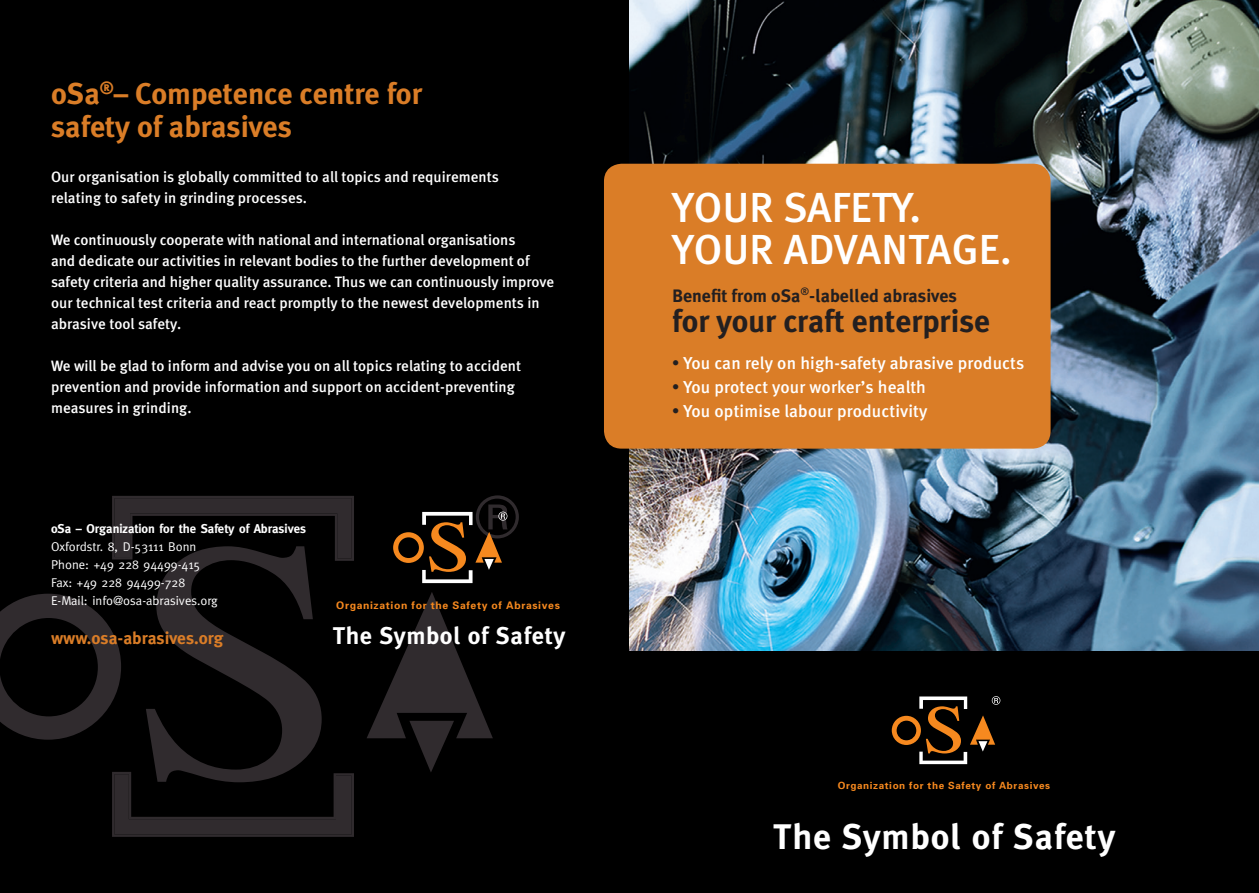
<style>
.page{position:relative;width:1259px;height:893px;background:#000}
.page>*{position:absolute;margin:0;border:0;box-sizing:border-box;transform-origin:0 0}
.t1{font:42px/42px "Meta Medium CELF";color:#fff}
.t2{font:700 35.55px "Meta Plus";letter-spacing:.025em;color:#fff}
.t3{font:700 31.5px "Meta Plus";color:#231f20}
.t4{font:700 30px/33px "Meta Plus";color:#da7d27}
.t5{font:700 24.15px "Meta Plus";letter-spacing:.025em;color:#fff}
.t6{font:700 18px "Meta Plus";color:#231f20}
.t7{font:17.25px "Meta Medium CELF";letter-spacing:.01em;color:#fff}
.t8{font:700 17.25px "Meta Plus";color:#da7d27}
.t9{font:15px/21px "Meta Medium CELF";color:#fff}
.t10{font:12.75px/18px "Meta";color:#fff}
.t11{font:700 12.75px "Meta";color:#fff}
.t12{font:700 10.35px "Univers";letter-spacing:.06em;color:#f6891f}
.t13{font:700 9.9px "Univers";letter-spacing:.06em;color:#f6891f}
.s1{font-size:14.85px;color:#231f20}
</style>
<div class="page">
<svg style="left:366px;top:592px;width:127px;height:181px;background:#121011"></svg>
<svg style="left:0;top:496px;width:354px;height:341px;background:#0e0c0d"></svg>
<svg style="left:891px;top:696px;width:109px;height:68px;background:#3d2a17"></svg>
<svg style="left:393px;top:495px;width:126px;height:88px;background:#302114"></svg>
<img style="left:629px;top:0;width:630px;height:651px">
<div style="left:604px;top:164px;width:446px;height:285px;background:#da7d27;border-radius:18px"></div>
<h3 class="t4" style="left:51px;top:77px;width:373px">oSa<sup>®</sup>– Competence centre for safety of abrasives</h3>
<p class="t9" style="left:51px;top:166px;width:449px">Our organisation is globally committed to all topics and requirements relating to safety in grinding processes.</p>
<p class="t9" style="left:51px;top:229px;width:504px">We continuously cooperate with national and international organisations<br>and dedicate our activities in relevant bodies to the further development of safety criteria and higher quality assurance. Thus we can continuously improve our technical test criteria and react promptly to the newest developments in abrasive tool safety.</p>
<p class="t9" style="left:51px;top:355px;width:471px">We will be glad to inform and advise you on all topics relating to accident prevention and provide information and support on accident-preventing measures in grinding.</p>
<p class="t11" style="left:51px;top:521px;width:256px">oSa – Organization for the Safety of Abrasives</p>
<p class="t10" style="left:51px;top:537px;width:168px">Oxfordstr. 8, D-53111 Bonn<br>Phone: +49 228 94499-415<br>Fax: +49 228 94499-728<br>E-Mail: info@osa-abrasives.org</p>
<p class="t8" style="left:51px;top:628px;width:174px">www.osa-abrasives.org</p>
<h3 class="t5" style="left:333px;top:622px;width:234px">The Symbol of Safety</h3>
<p class="t12" style="left:336px;top:599px;width:225px">Organization for the Safety of Abrasives</p>
<h1 class="t1" style="left:672px;top:187px;width:341px">YOUR SAFETY.<br>YOUR ADVANTAGE.</h1>
<p class="t6" style="left:672px;top:285px;width:287px">Benefit from oSa<sup>®</sup>-labelled abrasives</p>
<h3 class="t3" style="left:672px;top:303px;width:320px">for your craft enterprise</h3>
<p class="t7" style="left:672px;top:352px;width:354px"><span class="s1">•</span> You can rely on high-safety abrasive products</p>
<p class="t7" style="left:672px;top:376px;width:255px"><span class="s1">•</span> You protect your worker’s health</p>
<p class="t7" style="left:672px;top:400px;width:257px"><span class="s1">•</span> You optimise labour productivity</p>
<p class="t13" style="left:837px;top:779px;width:214px">Organization for the Safety of Abrasives</p>
<h2 class="t2" style="left:773px;top:816px;width:344px">The Symbol of Safety</h2>
</div>
